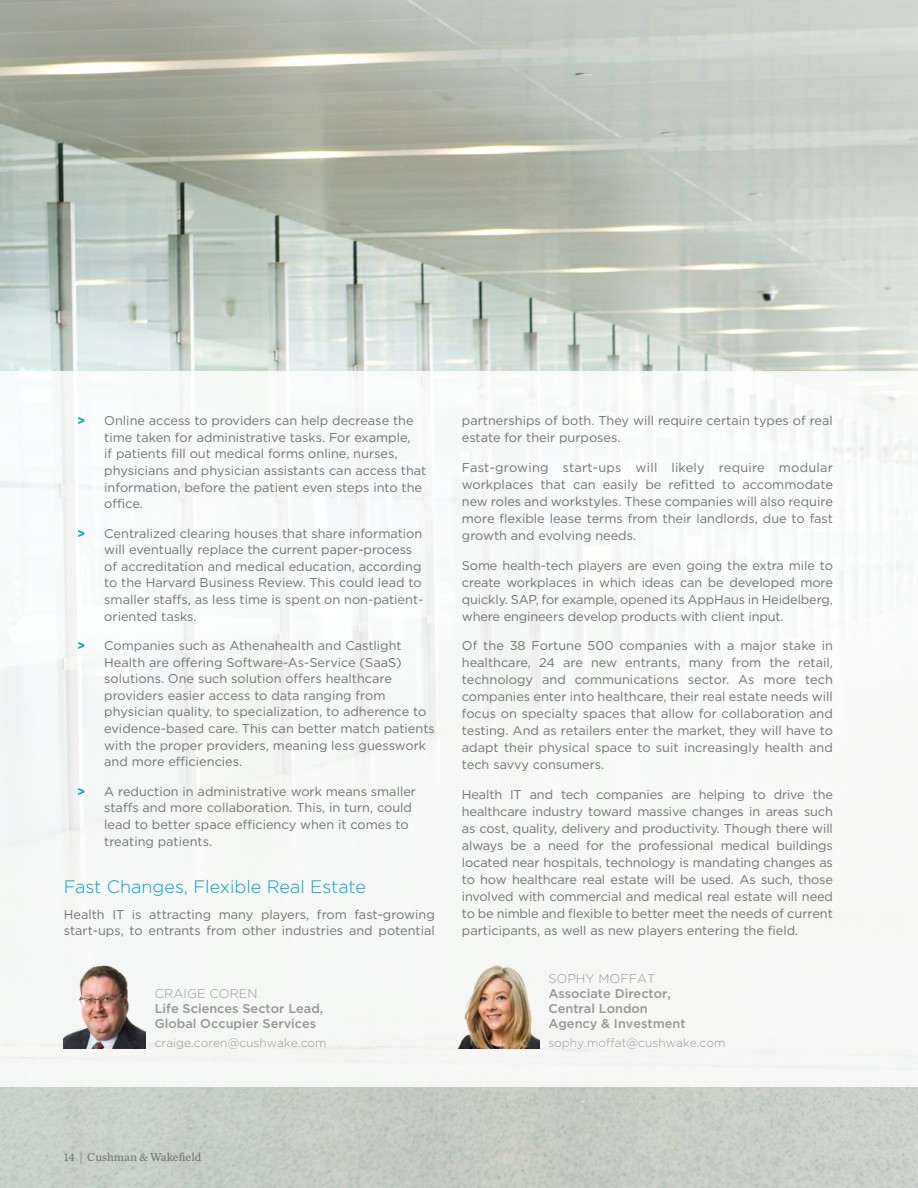
<style>
.page{position:relative;width:918px;height:1188px;background:#fff}
.page>*{position:absolute;margin:0;border:0;box-sizing:border-box;transform-origin:0 0}
.t1{font:300 18px "Gotham";color:#00a2c5}
.t2{font:12.75px/17px "Gotham";color:#717271}
.t3{font:500 12.75px/15.3px "Gotham";color:#969696}
.t4{font:300 12.75px "Gotham";color:#969696}
.t5{font:300 12px "Gotham";color:#969696}
.t6{font:12px "Chronicle Text G2";color:#717271}
.s1{font-weight:700;color:#00a2c5}
</style>
<div class="page">
<img style="left:0;top:0;width:918px;height:1188px">
<div style="left:0;top:372px;width:918px;height:715px;background:#f7f8f7"></div>
<img style="left:457px;top:965px;width:82px;height:84px">
<img style="left:64px;top:965px;width:82px;height:84px">
<p class="t2" style="left:104px;top:412px;width:324px;text-indent:-27px"><span class="s1">&gt;</span> Online access to providers can help decrease the time taken for administrative tasks. For example,<br>if patients fill out medical forms online, nurses, physicians and physician assistants can access that information, before the patient even steps into the office.</p>
<p class="t2" style="left:104px;top:524px;width:321px;text-indent:-27px"><span class="s1">&gt;</span> Centralized clearing houses that share information will eventually replace the current paper-process of accreditation and medical education, according to the Harvard Business Review. This could lead to smaller staffs, as less time is spent on non-patient&shy;oriented tasks.</p>
<p class="t2" style="left:104px;top:637px;width:332px;text-indent:-27px"><span class="s1">&gt;</span> Companies such as Athenahealth and Castlight Health are offering Software-As-Service (SaaS) solutions. One such solution offers healthcare providers easier access to data ranging from physician quality, to specialization, to adherence to evidence-based care. This can better match patients with the proper providers, meaning less guesswork and more efficiencies.</p>
<p class="t2" style="left:104px;top:783px;width:313px;text-indent:-27px"><span class="s1">&gt;</span> A reduction in administrative work means smaller staffs and more collaboration. This, in turn, could lead to better space efficiency when it comes to treating patients.</p>
<h1 class="t1" style="left:64px;top:876px;width:304px">Fast Changes, Flexible Real Estate</h1>
<p class="t2" style="left:64px;top:905px;width:373px">Health IT is attracting many players, from fast-growing start-ups, to entrants from other industries and potential</p>
<p class="t4" style="left:155px;top:985px;width:104px">CRAIGE COREN</p>
<p class="t3" style="left:155px;top:1001px;width:170px">Life Sciences Sector Lead,<br>Global Occupier Services</p>
<p class="t5" style="left:155px;top:1035px;width:173px">craige.coren@cushwake.com</p>
<p class="t2" style="left:462px;top:412px;width:373px">partnerships of both. They will require certain types of real estate for their purposes.</p>
<p class="t2" style="left:462px;top:459px;width:373px;text-align:justify">Fast-growing start-ups will likely require modular workplaces that can easily be refitted to accommodate new roles and workstyles. These companies will also require more flexible lease terms from their landlords, due to fast growth and evolving needs.</p>
<p class="t2" style="left:462px;top:556px;width:373px;text-align:justify">Some health-tech players are even going the extra mile to create workplaces in which ideas can be developed more quickly. SAP, for example, opened its AppHaus in Heidelberg, where engineers develop products with client input.</p>
<p class="t2" style="left:462px;top:637px;width:373px;text-align:justify">Of the 38 Fortune 500 companies with a major stake in healthcare, 24 are new entrants, many from the retail, technology and communications sector. As more tech companies enter into healthcare, their real estate needs will focus on specialty spaces that allow for collaboration and testing. And as retailers enter the market, they will have to adapt their physical space to suit increasingly health and tech savvy consumers.</p>
<p class="t2" style="left:462px;top:786px;width:373px;text-align:justify">Health IT and tech companies are helping to drive the healthcare industry toward massive changes in areas such as cost, quality, delivery and productivity. Though there will always be a need for the professional medical buildings located near hospitals, technology is mandating changes as to how healthcare real estate will be used. As such, those involved with commercial and medical real estate will need to be nimble and flexible to better meet the needs of current participants, as well as new players entering the field.</p>
<p class="t4" style="left:548px;top:970px;width:108px">SOPHY MOFFAT</p>
<p class="t3" style="left:548px;top:986px;width:139px">Associate Director,<br>Central London<br>Agency &amp; Investment</p>
<p class="t5" style="left:548px;top:1035px;width:179px">sophy.moffat@cushwake.com</p>
<p class="t6" style="left:64px;top:1148px;width:139px">14 | Cushman &amp; Wakefield</p>
</div>
